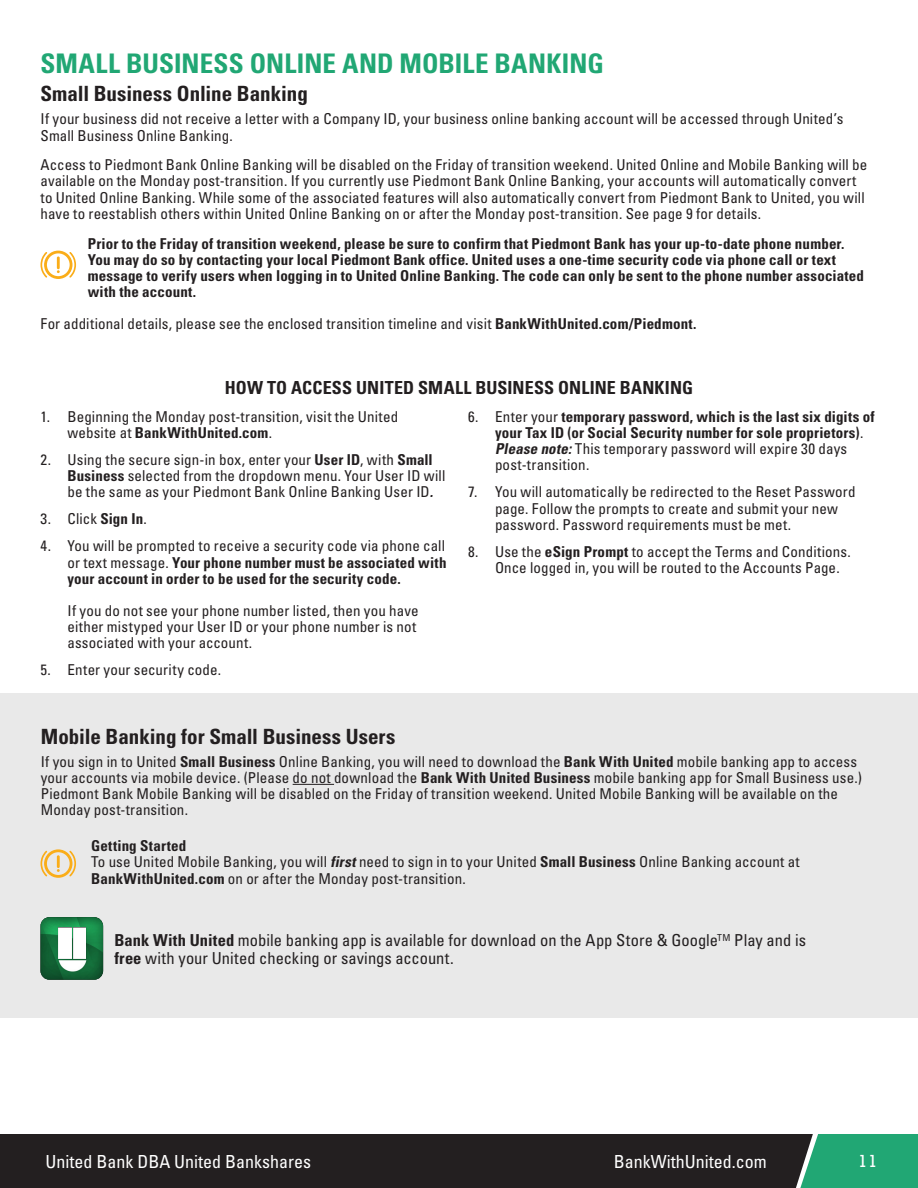
<style>
.page{position:relative;width:918px;height:1188px;background:#fff}
.page>*{position:absolute;margin:0;border:0;box-sizing:border-box;transform-origin:0 0}
.Green_Caps_Headlines{font:700 condensed 27px "Univers";color:#21a774}
.Subhead{font:700 condensed 21px "Univers";color:#231f20}
.t1{font:condensed 18px "Univers";color:#fff}
.Tier_2_Subhead{font:700 condensed 18px "Univers";letter-spacing:.005em;color:#231f20}
.t2{font:18px "Rockwell";color:#fff}
.Factbook_Body{font:condensed 16.5px/17.9px "Univers";color:#231f20}
.Factbook_Body-2{font:condensed 15px/16.2px "Univers";letter-spacing:.01em;color:#231f20}
.Indentation_Needed{font:700 condensed 15px/16.2px "Univers";letter-spacing:.01em;color:#231f20}
.Tier_2_Subhead-2{font:700 condensed 15px "Univers";letter-spacing:.015em;color:#231f20}
.s1{font-weight:700}
.s2{font-weight:700;font-style:italic}
.s3{font-weight:400}
.s4{font-style:italic}
</style>
<div class="page">
<div style="left:751px;top:1134px;width:167px;height:54px;background:#21a774"></div>
<div style="left:0;top:1134px;width:813px;height:54px;background:#231f20"></div>
<hr style="left:0;top:0;width:1px;height:299px;background:#231f20">
<div style="left:0;top:693px;width:918px;height:325px;background:#e9e9e9"></div>
<img style="left:41px;top:917px;width:62px;height:63px">
<img style="left:59px;top:928px;width:12px;height:30px">
<img style="left:73px;top:928px;width:13px;height:30px">
<svg style="left:40px;top:251px;width:36px;height:28px"></svg>
<svg style="left:40px;top:849px;width:36px;height:29px"></svg>
<hr style="left:293px;top:784px;width:41px;height:1px;background:#231f20">
<p class="Green_Caps_Headlines" style="left:40px;top:47px;width:565px">SMALL BUSINESS ONLINE AND MOBILE BANKING</p>
<p class="Subhead" style="left:40px;top:81px;width:269px">Small Business Online Banking</p>
<p class="Factbook_Body-2" style="left:40px;top:111px;width:804px">If your business did not receive a letter with a Company ID, your business online banking account will be accessed through United’s<br>Small Business Online Banking.</p>
<p class="Factbook_Body-2" style="left:40px;top:157px;width:828px">Access to Piedmont Bank Online Banking will be disabled on the Friday of transition weekend. United Online and Mobile Banking will be available on the Monday post-transition. If you currently use Piedmont Bank Online Banking, your accounts will automatically convert to United Online Banking. While some of the associated features will also automatically convert from Piedmont Bank to United, you will have to reestablish others within United Online Banking on or after the Monday post-transition. See page 9 for details.</p>
<p class="Indentation_Needed" style="left:88px;top:235px;width:778px">Prior to the Friday of transition weekend, please be sure to confirm that Piedmont Bank has your up-to-date phone number.<br>You may do so by contacting your local Piedmont Bank office. United uses a one-time security code via phone call or text message to verify users when logging in to United Online Banking. The code can only be sent to the phone number associated with the account.</p>
<p class="Factbook_Body-2" style="left:40px;top:316px;width:658px">For additional details, please see the enclosed transition timeline and visit <span class="s1">BankWithUnited.com/Piedmont.</span></p>
<p class="Tier_2_Subhead" style="left:225px;top:377px;width:470px">HOW TO ACCESS UNITED SMALL BUSINESS ONLINE BANKING</p>
<p class="Factbook_Body-2" style="left:68px;top:408px;width:332px;text-indent:-27px">1. Beginning the Monday post-transition, visit the United website at <span class="s1">BankWithUnited.com</span>.</p>
<p class="Factbook_Body-2" style="left:68px;top:451px;width:379px;text-indent:-27px">2. Using the secure sign-in box, enter your <span class="s1">User ID</span>, with <span class="s1">Small<br>Business</span> selected from the dropdown menu. Your User ID will be the same as your Piedmont Bank Online Banking User ID<span class="s2">.</span></p>
<p class="Factbook_Body-2" style="left:40px;top:511px;width:108px">3. Click <span class="s1">Sign In</span>.</p>
<p class="Indentation_Needed" style="left:68px;top:538px;width:381px;text-align:justify;text-indent:-27px"><span class="s3">4. You will be prompted to receive a security code via phone call or text message.</span> Your phone number must be associated with your account in order to be used for the security code.</p>
<p class="Factbook_Body-2" style="left:68px;top:602px;width:353px">If you do not see your phone number listed, then you have either mistyped your User ID or your phone number is not associated with your account.</p>
<p class="Factbook_Body-2" style="left:40px;top:662px;width:182px">5. Enter your security code.</p>
<p class="Indentation_Needed" style="left:495px;top:408px;width:381px;text-indent:-27px"><span class="s3">6. Enter your</span> temporary password, which is the last six digits of your Tax ID (or Social Security number for sole proprietors)<span class="s3">.<br></span><span class="s4">Please note:</span><span class="s3">This temporary password will expire 30 days post-transition.</span></p>
<p class="Factbook_Body-2" style="left:495px;top:484px;width:362px;text-indent:-27px">7. You will automatically be redirected to the Reset Password page. Follow the prompts to create and submit your new password. Password requirements must be met.</p>
<p class="Factbook_Body-2" style="left:495px;top:543px;width:357px;text-indent:-27px">8. Use the <span class="s1">eSign Prompt</span> to accept the Terms and Conditions.<br>Once logged in, you will be routed to the Accounts Page.</p>
<p class="Subhead" style="left:41px;top:723px;width:356px">Mobile Banking for Small Business Users</p>
<p class="Factbook_Body-2" style="left:41px;top:753px;width:823px">If you sign in to United <span class="s1">Small Business</span> Online Banking, you will need to download the <span class="s1">Bank With United</span> mobile banking app to access your accounts via mobile device. (Please do not download the <span class="s1">Bank With United Business</span> mobile banking app for Small Business use.)<br>Piedmont Bank Mobile Banking will be disabled on the Friday of transition weekend. United Mobile Banking will be available on the Monday post-transition.</p>
<p class="Tier_2_Subhead-2" style="left:91px;top:836px;width:97px">Getting Started</p>
<p class="Factbook_Body-2" style="left:91px;top:853px;width:710px">To use United Mobile Banking, you will <span class="s2">first</span>need to sign in to your United <span class="s1">Small Business</span> Online Banking account at<br><span class="s1">BankWithUnited.com</span> on or after the Monday post-transition.</p>
<p class="Factbook_Body" style="left:114px;top:931px;width:693px"><span class="s1">Bank With United</span> mobile banking app is available for download on the App Store &amp; Google<sup>TM</sup> Play and is <span class="s1">free</span> with your United checking or savings account.</p>
<p class="t1" style="left:45px;top:1150px;width:267px">United Bank DBA United Bankshares</p>
<p class="t1" style="left:614px;top:1150px;width:154px">BankWithUnited.com</p>
<p class="t2" style="left:858px;top:1151px;width:21px">11</p>
</div>
